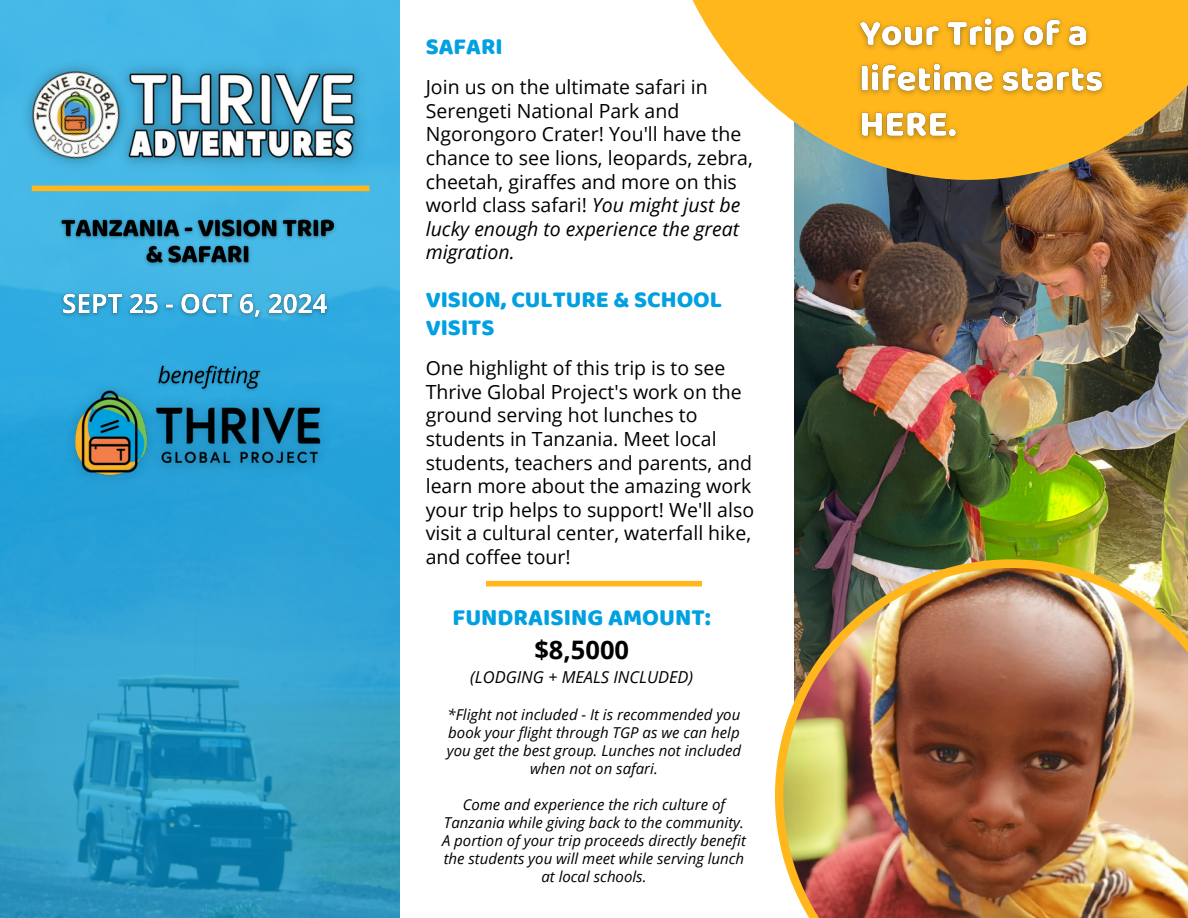
<style>
.page{position:relative;width:1188px;height:918px;background:#fff}
.page>*{position:absolute;margin:0;border:0;box-sizing:border-box;transform-origin:0 0}
.t1{font:700 25.5px "Open Sans";color:#000}
.t2{font:24px "Baloo";color:#01a0e1}
.t3{font:23.7px/28.8px "Baloo";color:#01a0e1}
.t4{font:19.5px/23.7px "Open Sans";color:#000}
.t5{font:italic 16.5px "Open Sans";color:#000}
.t6{font:italic 15px/18px "Open Sans";color:#000;text-align:center}
.s1{font-style:italic}
</style>
<div class="page">
<img style="left:794px;top:180px;width:394px;height:379px">
<img style="left:775px;top:559px;width:413px;height:298px">
<img style="left:783px;top:568px;width:405px;height:350px">
<svg style="left:692px;top:0;width:496px;height:180px;fill:#ffb71c"></svg>
<img style="left:850px;top:6px;width:262px;height:149px">
<svg style="left:0;top:0;width:399px;height:918px;background:#31a3d1"></svg>
<div style="left:32px;top:186px;width:337px;height:5px;background:#ffb71c"></div>
<img style="left:5px;top:43px;width:143px;height:146px">
<img style="left:115px;top:57px;width:254px;height:118px">
<img style="left:63px;top:377px;width:269px;height:113px">
<img style="left:152px;top:359px;width:115px;height:37px">
<img style="left:54px;top:210px;width:288px;height:67px">
<div style="left:486px;top:581px;width:216px;height:5px;background:#ffb71c"></div>
<img style="left:55px;top:285px;width:281px;height:41px">
<p class="t3" style="left:426px;top:32px;width:78px">SAFARI</p>
<p class="t4" style="left:426px;top:75px;width:329px">Join us on the ultimate safari in<br>Serengeti National Park and<br>Ngorongoro Crater! You'll have the chance to see lions, leopards, zebra, cheetah, giraffes and more on this world class safari! <span class="s1">You might just be lucky enough to experience the great migration.</span></p>
<p class="t3" style="left:426px;top:284px;width:298px">VISION, CULTURE &amp; SCHOOL<br>VISITS</p>
<p class="t4" style="left:426px;top:356px;width:330px">One highlight of this trip is to see Thrive Global Project's work on the ground serving hot lunches to students in Tanzania. Meet local students, teachers and parents, and learn more about the amazing work your trip helps to support! We'll also visit a cultural center, waterfall hike, and coffee tour!</p>
<p class="t2" style="left:453px;top:603px;width:260px">FUNDRAISING AMOUNT:</p>
<p class="t1" style="left:534px;top:632px;width:96px">$8,5000</p>
<p class="t5" style="left:470px;top:665px;width:224px">(LODGING + MEALS INCLUDED)</p>
<p class="t6" style="left:447px;top:705px;width:296px">*Flight not included - It is recommended you book your flight through TGP as we can help you get the best group. Lunches not included when not on safari.</p>
<p class="t6" style="left:442px;top:795px;width:305px">Come and experience the rich culture of Tanzania while giving back to the community.<br>A portion of your trip proceeds directly benefit the students you will meet while serving lunch at local schools.</p>
</div>
